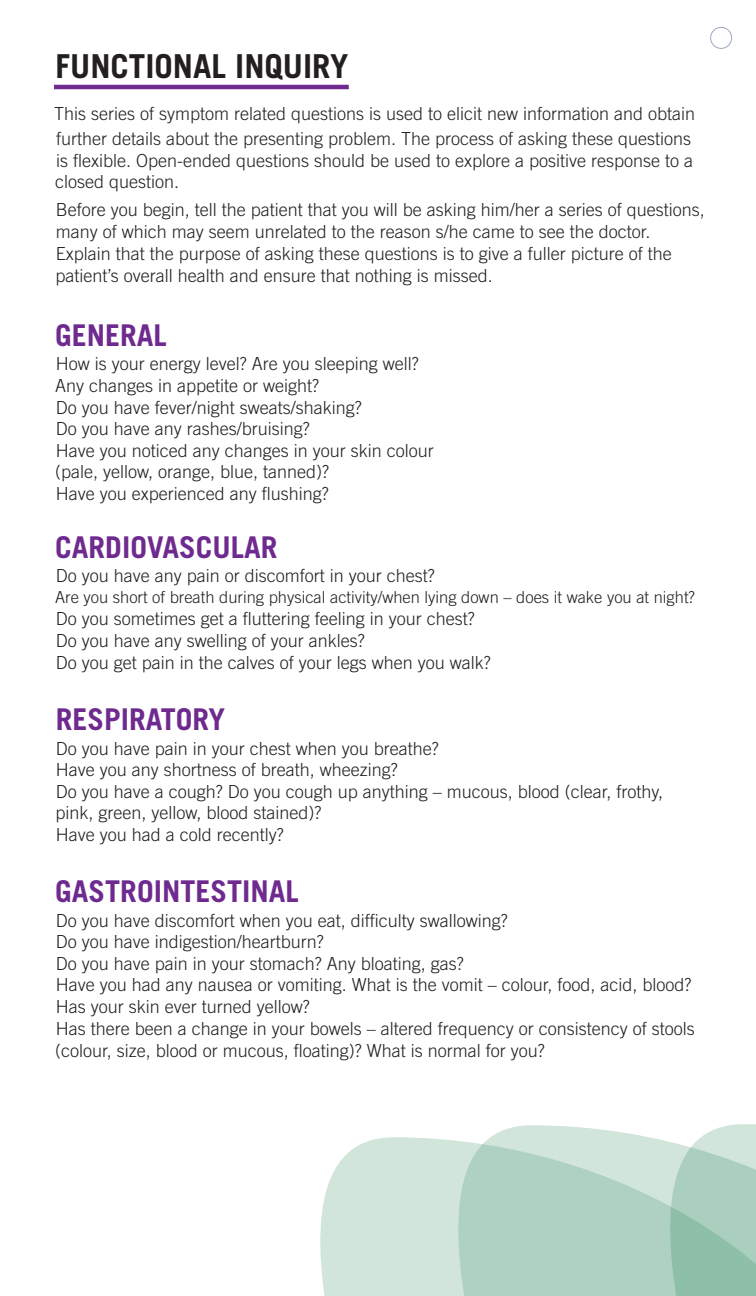
<style>
.page{position:relative;width:756px;height:1296px;background:#fff}
.page>*{position:absolute;margin:0;border:0;box-sizing:border-box;transform-origin:0 0}
.t1{font:700 33px "Trade Gothic LT Std";color:#231f20}
.t2{font:700 30px "Trade Gothic LT Std";color:#6e2a8e}
.t3{font:300 18px/21.6px "Trade Gothic LT Std";color:#231f20}
.t4{font:300 16.5px "Trade Gothic LT Std";color:#231f20}
</style>
<div class="page">
<div style="left:710px;top:27px;width:22px;height:22px;border:1px solid #012260;border-radius:50%"></div>
<svg style="left:320px;top:1137px;width:135px;height:159px;background:#d5e7de"></svg>
<svg style="left:455px;top:1125px;width:212px;height:171px;background:#b9d7c9"></svg>
<svg style="left:667px;top:1124px;width:89px;height:172px;background:#accfbf"></svg>
<hr style="left:54px;top:85px;width:295px;height:4px;background:#6e2a8e">
<p class="t1" style="left:56px;top:46px;width:294px">FUNCTIONAL INQUIRY</p>
<p class="t3" style="left:54px;top:101px;width:643px;line-height:24.6px">This series of symptom related questions is used to elicit new information and obtain further details about the presenting problem. The process of asking these questions</p>
<p class="t3" style="left:55px;top:149px;width:639px">is flexible. Open-ended questions should be used to explore a positive response to a closed question.</p>
<p class="t3" style="left:56px;top:199px;width:651px">Before you begin, tell the patient that you will be asking him/her a series of questions, many of which may seem unrelated to the reason s/he came to see the doctor.<br>Explain that the purpose of asking these questions is to give a fuller picture of the patient’s overall health and ensure that nothing is missed.</p>
<p class="t2" style="left:55px;top:317px;width:113px">GENERAL</p>
<p class="t3" style="left:55px;top:353px;width:380px">How is your energy level? Are you sleeping well?<br>Any changes in appetite or weight?<br>Do you have fever/night sweats/shaking?<br>Do you have any rashes/bruising?<br>Have you noticed any changes in your skin colour (pale, yellow, orange, blue, tanned)?<br>Have you experienced any flushing?</p>
<p class="t2" style="left:55px;top:528px;width:224px">CARDIOVASC ULAR</p>
<p class="t3" style="left:56px;top:564px;width:381px">Do you have any pain or discomfort in your chest?</p>
<p class="t4" style="left:55px;top:588px;width:641px">Are you short of breath during physical activity/when lying down – does it wake you at night?</p>
<p class="t3" style="left:56px;top:607px;width:437px">Do you sometimes get a fluttering feeling in your chest?<br>Do you have any swelling of your ankles?<br>Do you get pain in the calves of your legs when you walk?</p>
<p class="t2" style="left:56px;top:701px;width:15px">RESPI</p>
<p class="t2" style="left:129px;top:701px;width:98px">RAT ORY</p>
<p class="t3" style="left:56px;top:737px;width:609px">Do you have pain in your chest when you breathe?<br>Have you any shortness of breath, wheezing?<br>Do you have a cough? Do you cough up anything – mucous, blood (clear, frothy, pink, green, yellow, blood stained)?<br>Have you had a cold recently?</p>
<p class="t2" style="left:55px;top:873px;width:140px">GASTROINTESTI</p>
<p class="t2" style="left:250px;top:873px;width:50px">NAL</p>
<p class="t3" style="left:55px;top:909px;width:641px">Do you have discomfort when you eat, difficulty swallowing?<br>Do you have indigestion/heartburn?<br>Do you have pain in your stomach? Any bloating, gas?<br>Have you had any nausea or vomiting. What is the vomit – colour, food, acid, blood?<br>Has your skin ever turned yellow?<br>Has there been a change in your bowels – altered frequency or consistency of stools (colour, size, blood or mucous, floating)? What is normal for you?</p>
</div>
